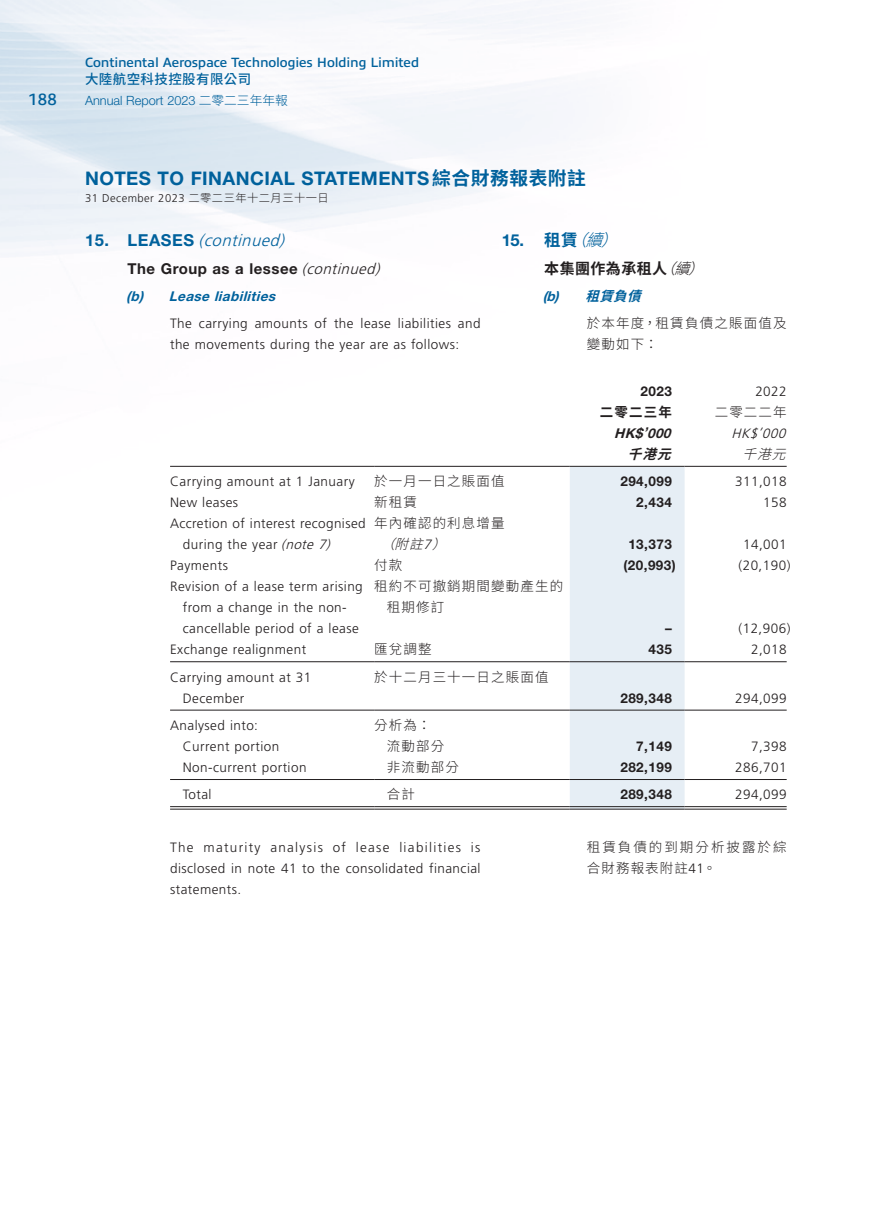
<style>
.page{position:relative;width:893px;height:1212px;background:#fff}
.page>*{position:absolute;margin:0;border:0;box-sizing:border-box;transform-origin:0 0}
.t1{font:700 18.75px "Helvetica Neue LT Std";letter-spacing:.025em;color:#00619c}
.Heading_1{font:italic 300 16.5px "Frutiger LT Std";color:#00619c}
.C_Heading_1{font:700 16.5px "Helvetica Neue LT Std";color:#00619c}
.t2{font:600 16.5px "Allumi Std";color:#00619c}
.Heading_2{font:700 15px "Helvetica Neue LT Std";letter-spacing:.035em;color:#231f20}
.C_Heading_2{font:700 15px "Source Han Sans TC";letter-spacing:.03em;color:#231f20}
.Body_Text{font:300 13.5px/21px "Frutiger LT Std";letter-spacing:.035em;color:#231f20}
.Body_Text-2{font:300 13.5px/21px "Source Han Sans TC";letter-spacing:.085em;color:#231f20}
.Body_Text-3{font:700 13.5px "Helvetica Neue LT Std";letter-spacing:.035em;color:#231f20}
.t3{font:600 13.5px "Allumi Std";letter-spacing:-.01em;color:#00619c}
.C_Body_Text{font:300 13.5px/21px "Source Han Sans TC";letter-spacing:.15em;color:#231f20}
.C_Body_Text-2{font:300 13.5px/21px "Source Han Sans TC";letter-spacing:.09em;color:#231f20}
.Heading_3{font:italic 700 13.5px "Helvetica Neue LT Std";color:#00619c}
.t4{font:500 13.5px "Source Han Sans TC";letter-spacing:.03em;color:#00619c}
.C_Heading_3{font:italic 700 13.5px "Source Han Sans TC";color:#00619c}
.Body_Text-4{font:italic 700 13.5px "Helvetica Neue LT Std";color:#231f20}
.Body_Text-5{font:italic 300 13.5px "Frutiger LT Std";color:#231f20}
.Body_Text-6{font:700 13.5px "Source Han Sans TC";letter-spacing:.085em;color:#231f20}
.Body_Text-7{font:italic 700 13.5px "Source Han Sans TC";color:#231f20}
.Body_Text-8{font:italic 300 13.5px "Source Han Sans TC";color:#231f20}
.t5{font:300 12.75px "Helvetica Neue LT Std";color:#00619c}
.t6{font:300 11.25px "Frutiger LT Std";letter-spacing:.04em;color:#231f20}
.s1{font-family:"Source Han Sans TC"}
.s2{font-family:"Source Han Sans TC";font-weight:300;font-style:italic}
.s3{font-weight:300;font-style:italic}
.s4{font-family:"Helvetica Neue LT Std"}
.s5{font-family:"Helvetica Neue LT Std";font-weight:700;font-style:normal}
.s6{font-family:"Frutiger LT Std";font-weight:300;font-style:italic}
.s7{font-style:italic}
.s8{font-family:"Frutiger LT Std";font-style:italic}
.s9{font-family:"Frutiger LT Std"}
</style>
<div class="page">
<div style="left:570px;top:467px;width:115px;height:342px;background:#e6eef5"></div>
<hr style="left:170px;top:466px;width:204px;height:1px;background:#231f20">
<hr style="left:374px;top:466px;width:196px;height:1px;background:#231f20">
<hr style="left:570px;top:466px;width:115px;height:1px;background:#231f20">
<hr style="left:685px;top:466px;width:102px;height:1px;background:#231f20">
<hr style="left:170px;top:661px;width:204px;height:1px;background:#231f20">
<hr style="left:374px;top:661px;width:196px;height:1px;background:#231f20">
<hr style="left:570px;top:661px;width:115px;height:1px;background:#231f20">
<hr style="left:685px;top:661px;width:102px;height:1px;background:#231f20">
<hr style="left:170px;top:710px;width:204px;height:1px;background:#231f20">
<hr style="left:374px;top:710px;width:196px;height:1px;background:#231f20">
<hr style="left:570px;top:710px;width:115px;height:1px;background:#231f20">
<hr style="left:685px;top:710px;width:102px;height:1px;background:#231f20">
<hr style="left:170px;top:779px;width:204px;height:1px;background:#231f20">
<hr style="left:374px;top:779px;width:196px;height:1px;background:#231f20">
<hr style="left:570px;top:779px;width:115px;height:1px;background:#231f20">
<hr style="left:685px;top:779px;width:102px;height:1px;background:#231f20">
<hr style="left:170px;top:806px;width:204px;height:1px;background:#231f20">
<hr style="left:170px;top:809px;width:204px;height:1px;background:#231f20">
<hr style="left:374px;top:806px;width:196px;height:1px;background:#231f20">
<hr style="left:374px;top:809px;width:196px;height:1px;background:#231f20">
<hr style="left:570px;top:806px;width:115px;height:1px;background:#231f20">
<hr style="left:570px;top:809px;width:115px;height:1px;background:#231f20">
<hr style="left:685px;top:806px;width:102px;height:1px;background:#231f20">
<hr style="left:685px;top:809px;width:102px;height:1px;background:#231f20">
<p class="t3" style="left:85px;top:55px;width:336px">Continental Aerospace Technologies Holding Limited</p>
<p class="t4" style="left:85px;top:72px;width:168px">大陸航空科技控股有限公司</p>
<p class="t2" style="left:28px;top:90px;width:30px">188</p>
<p class="t5" style="left:85px;top:92px;width:204px">Annual Report 2023 <span class="s1">二零二三年年報</span></p>
<h1 class="t1" style="left:85px;top:167px;width:502px">NOTES TO FINANCIAL STATEMENTS<span class="s1">綜合財務報表附註</span></h1>
<p class="t6" style="left:85px;top:191px;width:245px">31 December 2023 <span class="s1">二零二三年十二月三十一日</span></p>
<p class="C_Heading_1" style="left:502px;top:230px;width:130px">1 5. <span class="s1">租賃</span><span class="s2">（續）</span></p>
<p class="C_Heading_2" style="left:544px;top:260px;width:172px">本集團作為承租人<span class="s3">（續）</span></p>
<p class="C_Heading_3" style="left:543px;top:288px;width:109px"><span class="s4">(b)</span> 租賃負債</p>
<p class="C_Body_Text-2" style="left:587px;top:313px;width:201px">於本年度，租賃負債之賬面值及變動如下：</p>
<p class="Heading_1" style="left:85px;top:231px;width:205px"><span class="s5">1 5 . L E A S E S</span> (continued)</p>
<p class="Heading_2" style="left:128px;top:259px;width:258px">The Group as a lessee <span class="s6">(continued)</span></p>
<p class="Heading_3" style="left:126px;top:288px;width:155px">(b) Lease liabilities</p>
<p class="Body_Text" style="left:170px;top:313px;width:312px">The carrying amounts of the lease liabilities and the movements during the year are as follows:</p>
<p class="Body_Text-3" style="left:640px;top:382px;width:33px">2023</p>
<p class="Body_Text" style="left:755px;top:381px;width:33px">2022</p>
<p class="Body_Text-6" style="left:600px;top:404px;width:73px">二零二三年</p>
<p class="Body_Text-2" style="left:715px;top:401px;width:73px">二零二二年</p>
<p class="Body_Text-4" style="left:614px;top:424px;width:62px">HK$’000</p>
<p class="Body_Text-5" style="left:732px;top:425px;width:59px">HK$’000</p>
<p class="Body_Text-7" style="left:628px;top:446px;width:55px">千港元</p>
<p class="Body_Text-8" style="left:743px;top:446px;width:55px">千港元</p>
<p class="Body_Text" style="left:170px;top:471px;width:186px">Carrying amount at 1 January</p>
<p class="Body_Text-2" style="left:374px;top:471px;width:132px">於一月一日之賬面值</p>
<p class="Body_Text-3" style="left:620px;top:473px;width:53px">294,099</p>
<p class="Body_Text" style="left:735px;top:471px;width:53px">311,018</p>
<p class="Body_Text" style="left:170px;top:492px;width:70px">New leases</p>
<p class="Body_Text-2" style="left:374px;top:492px;width:44px">新租賃</p>
<p class="Body_Text-3" style="left:636px;top:494px;width:37px">2,434</p>
<p class="Body_Text" style="left:763px;top:492px;width:25px">158</p>
<p class="Body_Text" style="left:183px;top:513px;width:184px;text-indent:-13px">Accretion of interest recognised during the year <span class="s7">(note 7)</span></p>
<p class="Body_Text-2" style="left:381px;top:513px;width:125px;text-indent:-7px">年內確認的利息增量<span class="s7">（附註</span><span class="s8">7</span> <span class="s7">）</span></p>
<p class="Body_Text-3" style="left:628px;top:536px;width:45px">13,373</p>
<p class="Body_Text" style="left:743px;top:534px;width:45px">14,001</p>
<p class="Body_Text" style="left:170px;top:555px;width:59px">Payments</p>
<p class="Body_Text-2" style="left:374px;top:555px;width:30px">付款</p>
<p class="Body_Text-3" style="left:623px;top:557px;width:54px">(20,993)</p>
<p class="Body_Text" style="left:738px;top:555px;width:53px">(20,190)</p>
<p class="Body_Text" style="left:183px;top:576px;width:181px;text-indent:-13px">Revision of a lease term arising from a change in the non&shy;cancellable period of a lease</p>
<p class="Body_Text-2" style="left:387px;top:576px;width:178px;text-indent:-13px">租約不可撤銷期間變動產生的租期修訂</p>
<p class="Body_Text-3" style="left:665px;top:620px;width:8px">–</p>
<p class="Body_Text" style="left:738px;top:618px;width:53px">(12,906)</p>
<p class="Body_Text" style="left:170px;top:639px;width:138px">Exchange realignment</p>
<p class="Body_Text-2" style="left:374px;top:639px;width:59px">匯兌調整</p>
<p class="Body_Text-3" style="left:648px;top:641px;width:25px">435</p>
<p class="Body_Text" style="left:751px;top:639px;width:37px">2,018</p>
<p class="Body_Text" style="left:183px;top:666px;width:130px;text-indent:-13px">Carrying amount at 31<br>December</p>
<p class="Body_Text-2" style="left:374px;top:666px;width:176px">於十二月三十一日之賬面值</p>
<p class="Body_Text-3" style="left:620px;top:689px;width:53px">289,348</p>
<p class="Body_Text" style="left:735px;top:687px;width:53px">294,099</p>
<p class="Body_Text" style="left:170px;top:715px;width:89px">Analysed into:</p>
<p class="Body_Text-2" style="left:374px;top:715px;width:58px">分析為：</p>
<p class="Body_Text" style="left:183px;top:736px;width:98px">Current portion</p>
<p class="Body_Text-2" style="left:387px;top:736px;width:59px">流動部分</p>
<p class="Body_Text-3" style="left:636px;top:738px;width:37px">7,149</p>
<p class="Body_Text" style="left:751px;top:736px;width:37px">7,398</p>
<p class="Body_Text" style="left:183px;top:757px;width:125px">Non-current portion</p>
<p class="Body_Text-2" style="left:387px;top:757px;width:73px">非流動部分</p>
<p class="Body_Text-3" style="left:620px;top:759px;width:53px">282,199</p>
<p class="Body_Text" style="left:735px;top:757px;width:53px">286,701</p>
<p class="Body_Text" style="left:183px;top:784px;width:30px">Total</p>
<p class="Body_Text-2" style="left:387px;top:784px;width:30px">合計</p>
<p class="Body_Text-3" style="left:620px;top:786px;width:53px">289,348</p>
<p class="Body_Text" style="left:735px;top:784px;width:53px">294,099</p>
<p class="Body_Text" style="left:170px;top:837px;width:312px;text-align:justify">The maturity analysis of lease liabilities is disclosed in note 41 to the consolidated financial statements.</p>
<p class="C_Body_Text" style="left:587px;top:837px;width:201px">租賃負債的到期分析披露於綜合財務報表附註<span class="s9">41</span>。</p>
</div>
